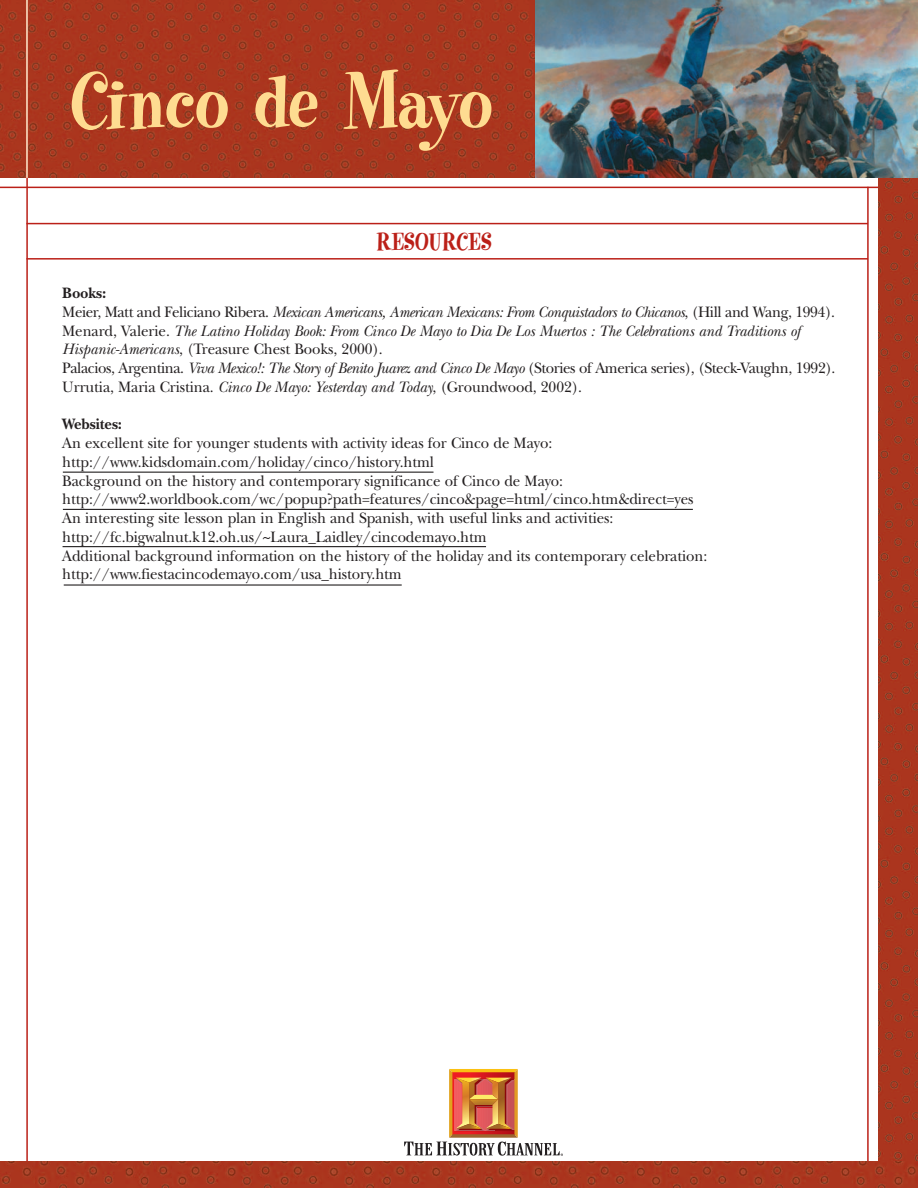
<style>
.page{position:relative;width:918px;height:1188px;background:#fff}
.page>*{position:absolute;margin:0;border:0;box-sizing:border-box;transform-origin:0 0}
.t1{font:82.5px "Heatwave";letter-spacing:-.02em;color:#fedc91}
.t2{font:25.5px "Heatwave";color:#bb2018}
.t3{font:15.75px/18.8px "New Baskerville";letter-spacing:-.005em;color:#231f20;scale:.95 1}
.t4{font:italic 15.75px/18.8px "New Baskerville";letter-spacing:-.005em;color:#231f20;scale:.95 1}
.t5{font:700 15.75px "New Baskerville";letter-spacing:-.005em;color:#231f20;scale:.95 1}
.s1{font-weight:700;font-style:normal}
.s2{font-style:normal}
</style>
<div class="page">
<hr style="left:0;top:187px;width:918px;height:1px;background:#bb2018">
<img style="left:0;top:0;width:535px;height:178px">
<img style="left:879px;top:178px;width:39px;height:983px">
<img style="left:535px;top:0;width:383px;height:178px">
<hr style="left:26px;top:4px;width:2px;height:1183px;background:#bb2018">
<hr style="left:867px;top:187px;width:2px;height:1001px;background:#bb2018">
<hr style="left:26px;top:258px;width:842px;height:2px;background:#bb2018">
<hr style="left:26px;top:223px;width:842px;height:1px;background:#bb2018">
<hr style="left:26px;top:0;width:2px;height:178px;background:#fdf0d0">
<img style="left:0;top:1161px;width:918px;height:27px">
<svg style="left:404px;top:1069px;width:159px;height:87px"></svg>
<hr style="left:63px;top:472px;width:371px;height:1px;background:#231f20">
<hr style="left:63px;top:509px;width:630px;height:1px;background:#231f20">
<hr style="left:63px;top:546px;width:423px;height:1px;background:#231f20">
<hr style="left:64px;top:584px;width:338px;height:2px;background:#231f20">
<h1 class="t1" style="left:69px;top:51px;width:425px">Cinco de Mayo</h1>
<h2 class="t2" style="left:376px;top:226px;width:117px">RESOURCES</h2>
<p class="t4" style="left:62px;top:285px;width:815px"><span class="s1">Books:<br></span><span class="s2">Meier, Matt and Feliciano Ribera.</span> Mexican Americans, American Mexicans: From Conquistadors to Chicanos<span class="s2">, (Hill and Wang, 1994).<br>Menard, Valerie.</span> The Latino Holiday Book: From Cinco De Mayo to Dia De Los Muertos : The Celebrations and Traditions of Hispanic-Americans<span class="s2">, (Treasure Chest Books, 2000).<br>Palacios, Argentina.</span> Viva Mexico!: The Story of Benito Juarez and Cinco De Mayo <span class="s2">(Stories of America series), (Steck-Vaughn, 1992).<br>Urrutia, Maria Cristina.</span> Cinco De Mayo: Yesterday and Today<span class="s2">, (Groundwood, 2002).</span></p>
<p class="t5" style="left:62px;top:419px;width:65px">Websites:</p>
<p class="t3" style="left:62px;top:435px;width:681px">An excellent site for younger students with activity ideas for Cinco de Mayo: http://www.kidsdomain.com/holiday/cinco/history.html<br>Background on the history and contemporary significance of Cinco de Mayo: http://www2.worldbook.com/wc/popup?path=features/cinco&amp;page=html/cinco.htm&amp;direct=yes An interesting site lesson plan in English and Spanish, with useful links and activities: http://fc.bigwalnut.k12.oh.us/~Laura_Laidley/cincodemayo.htm<br>Additional background information on the history of the holiday and its contemporary celebration: http://www.fiestacincodemayo.com/usa_history.htm</p>
</div>
